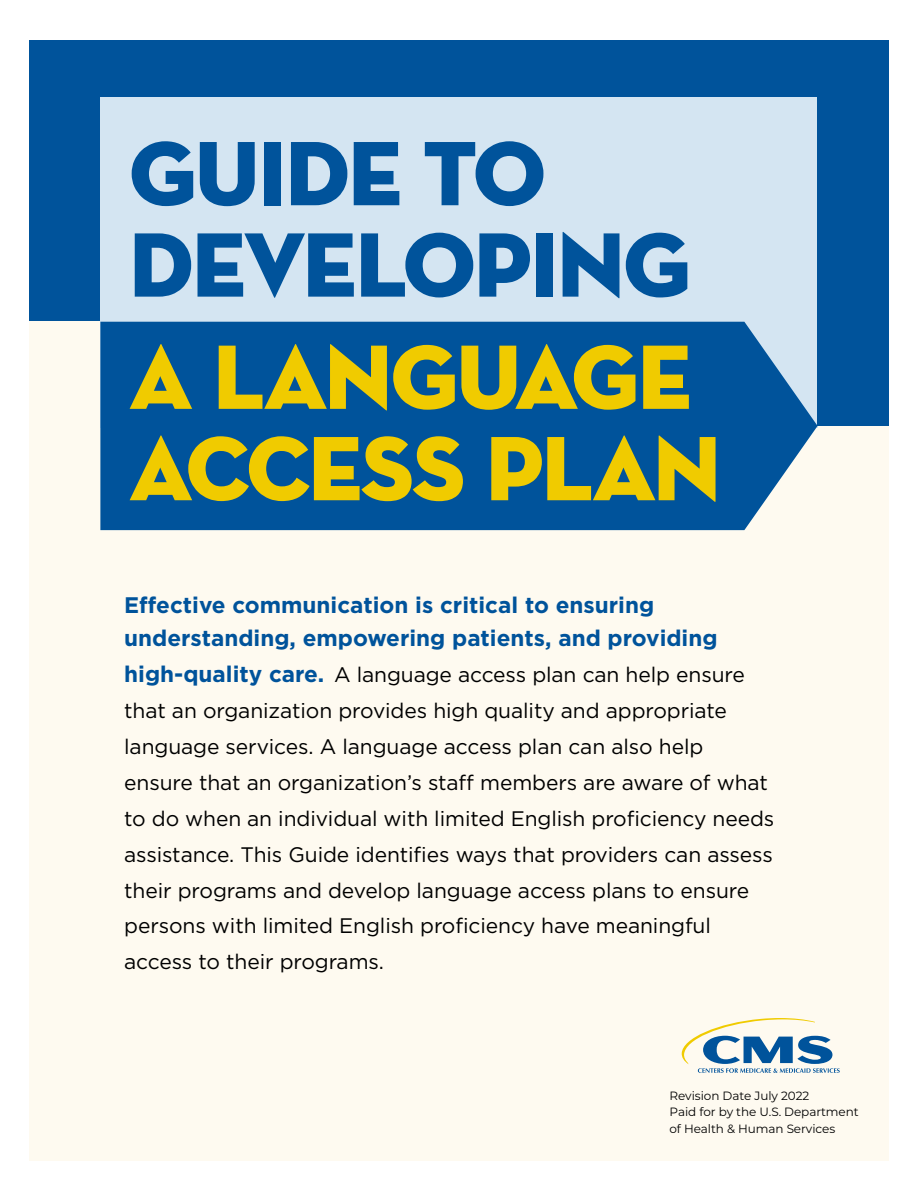
<style>
.page{position:relative;width:918px;height:1188px;background:#fff}
.page>*{position:absolute;margin:0;border:0;box-sizing:border-box;transform-origin:0 0}
.t1{font:93px/91.3px "Neutra Disp Titling";letter-spacing:-.025em;color:#f0cb00}
.t2{font:93px/91.3px "Neutra Disp Titling";letter-spacing:-.015em;color:#00539b}
.t3{font:700 22.5px/33px "Gotham";color:#00539b}
.t4{font:21px/36px "Gotham";letter-spacing:-.005em;color:#000}
.t5{font:12px/16.5px "Montserrat";letter-spacing:-.005em;color:#000}
.s1{font-weight:700;font-size:22.5px;color:#00539b}
</style>
<div class="page">
<div style="left:29px;top:41px;width:860px;height:396px;background:#00539b"></div>
<div style="left:29px;top:322px;width:860px;height:839px;background:#fefaf0"></div>
<div style="left:100px;top:97px;width:718px;height:331px;background:#d4e5f2"></div>
<div style="left:818px;top:95px;width:71px;height:331px;background:#00539b"></div>
<div style="left:100px;top:322px;width:718px;height:208px;background:#00539b"></div>
<svg style="left:682px;top:1018px;width:158px;height:55px"></svg>
<h1 class="t2" style="left:129px;top:128px;width:563px">GUIDE TO<br>DEVELOPING</h1>
<h1 class="t1" style="left:129px;top:332px;width:593px">A LANGUAGE<br>ACCESS PLAN</h1>
<p class="t3" style="left:124px;top:588px;width:595px">Effective communication is critical to ensuring understanding, empowering patients, and providing</p>
<p class="t4" style="left:124px;top:656px;width:652px"><span class="s1">high-quality care.</span> A language access plan can help ensure that an organization provides high quality and appropriate language services. A language access plan can also help ensure that an organization’s staff members are aware of what to do when an individual with limited English proficiency needs assistance. This Guide identifies ways that providers can assess their programs and develop language access plans to ensure persons with limited English proficiency have meaningful access to their programs.</p>
<p class="t5" style="left:669px;top:1087px;width:141px">Revision Date July 2022</p>
<p class="t5" style="left:669px;top:1104px;width:191px">Paid for by the U.S. Department of Health &amp; Human Services</p>
</div>
